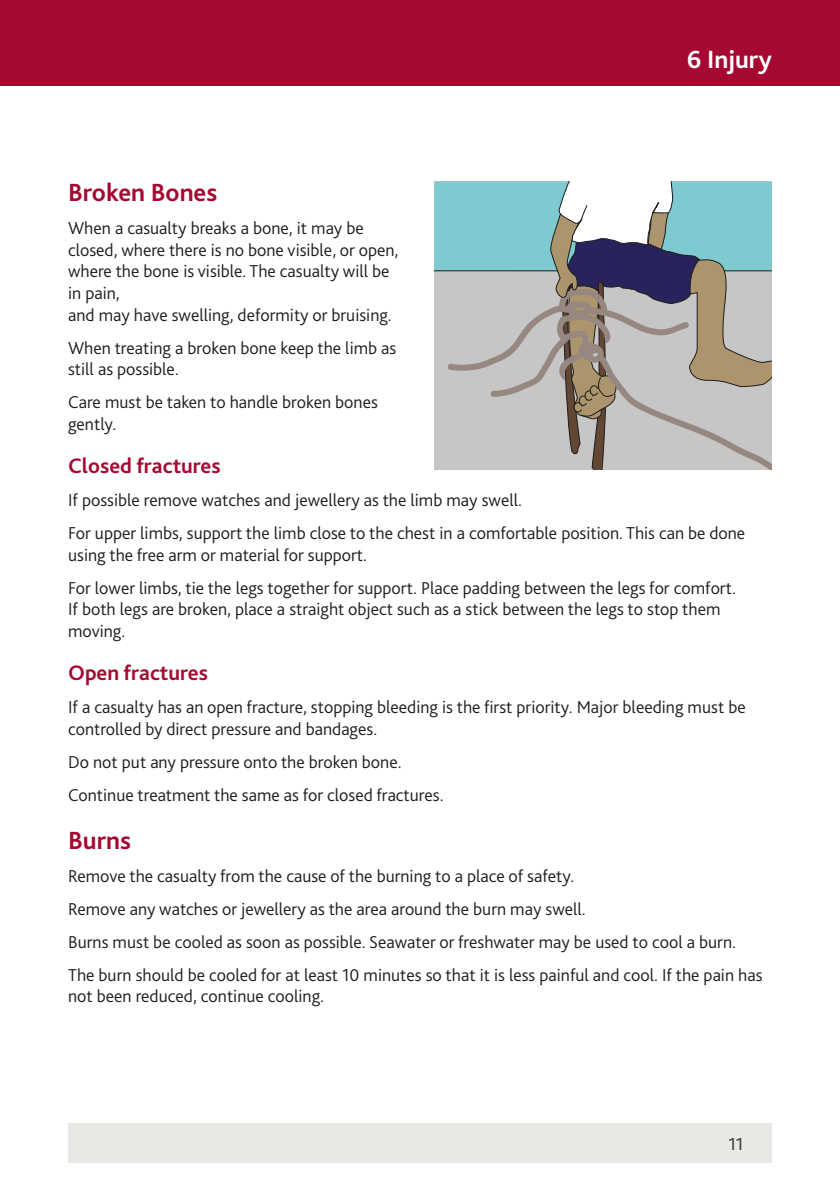
<style>
.page{position:relative;width:840px;height:1191px;background:#fff}
.page>*{position:absolute;margin:0;border:0;box-sizing:border-box;transform-origin:0 0}
.t1{font:700 26px "Bliss 2";color:#a50931}
.t2{font:700 26px "Bliss 2";color:#fff}
.t3{font:700 22px "Bliss 2";color:#a50931}
.t4{font:300 18px/21.6px "Bliss 2";color:#1d1d1b}
.t5{font:18px "Bliss 2";color:#373e42}
</style>
<div class="page">
<div style="left:68px;top:1123px;width:703px;height:39px;background:#eae8e5"></div>
<div style="left:0;top:0;width:839px;height:85px;background:#a50931"></div>
<svg style="left:434px;top:181px;width:337px;height:288px;background:#a8b3b4"></svg>
<h1 class="t2" style="left:686px;top:43px;width:86px">6 Injury</h1>
<h1 class="t1" style="left:68px;top:176px;width:151px">Broken Bones</h1>
<p class="t4" style="left:68px;top:217px;width:331px">When a casualty breaks a bone, it may be closed, where there is no bone visible, or open, where the bone is visible. The casualty will be in pain,<br>and may have swelling, deformity or bruising.</p>
<p class="t4" style="left:68px;top:337px;width:329px">When treating a broken bone keep the limb as still as possible.</p>
<p class="t4" style="left:68px;top:391px;width:311px">Care must be taken to handle broken bones gently.</p>
<p class="t3" style="left:68px;top:452px;width:154px">Closed fractures</p>
<p class="t4" style="left:68px;top:483px;width:678px;line-height:33px">If possible remove watches and jewellery as the limb may swell.<br>For upper limbs, support the limb close to the chest in a comfortable position. This can be done</p>
<p class="t4" style="left:68px;top:538px;width:669px;line-height:33px">using the free arm or material for support.<br>For lower limbs, tie the legs together for support. Place padding between the legs for comfort.</p>
<p class="t4" style="left:68px;top:598px;width:653px">If both legs are broken, place a straight object such as a stick between the legs to stop them moving.</p>
<p class="t3" style="left:68px;top:659px;width:141px">Open fractures</p>
<p class="t4" style="left:68px;top:696px;width:678px">If a casualty has an open fracture, stopping bleeding is the first priority. Major bleeding must be controlled by direct pressure and bandages.</p>
<p class="t4" style="left:68px;top:745px;width:377px;line-height:33px">Do not put any pressure onto the broken bone.<br>Continue treatment the same as for closed fractures.</p>
<h1 class="t1" style="left:68px;top:824px;width:64px">Burns</h1>
<p class="t4" style="left:68px;top:859px;width:695px;line-height:33px">Remove the casualty from the cause of the burning to a place of safety.<br>Remove any watches or jewellery as the area around the burn may swell.<br>Burns must be cooled as soon as possible. Seawater or freshwater may be used to cool a burn.<br>The burn should be cooled for at least 10 minutes so that it is less painful and cool. If the pain has</p>
<p class="t4" style="left:68px;top:985px;width:257px">not been reduced, continue cooling.</p>
<p class="t5" style="left:728px;top:1132px;width:17px">11</p>
</div>
